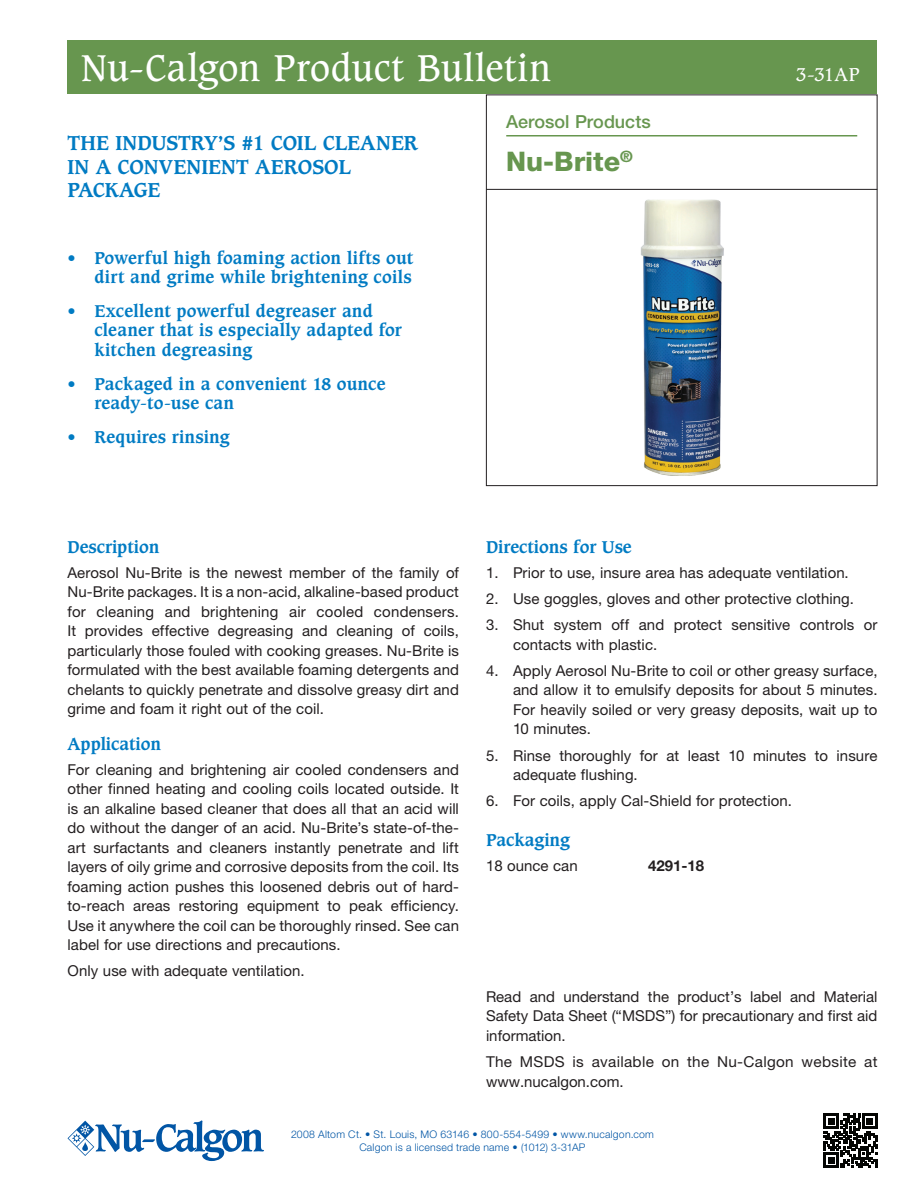
<style>
.page{position:relative;width:918px;height:1188px;background:#fff}
.page>*{position:absolute;margin:0;border:0;box-sizing:border-box;transform-origin:0 0}
.t1{font:36px "Caxton";letter-spacing:.015em;color:#fff}
.Product_name{font:800 27px "Helvetica Neue LT Pro";color:#67964f}
.Subheading_1{font:700 19.5px/23.4px "Caxton";color:#007bc3}
.Section_Name{font:500 18px "Helvetica Neue LT Pro";color:#67964f}
.t2{font:18px "Caxton";color:#fff}
.Subhead{font:700 16.5px/19.8px "Caxton";letter-spacing:.01em;color:#007bc3}
.Paragraph_Text{font:15px/19.5px "Helvetica Neue LT Pro";letter-spacing:.005em;color:#231f20;text-align:justify}
.Paragraph_Text-2{font:700 15px "Helvetica Neue LT Pro";color:#231f20}
.t3{font:300 10.5px "Helvetica Neue LT Pro";letter-spacing:.02em;color:#0155a5}
</style>
<div class="page">
<div style="left:486px;top:94px;width:392px;height:392px;border:1px solid #231f20"></div>
<img style="left:640px;top:199px;width:84px;height:277px">
<svg style="left:824px;top:1114px;width:54px;height:54px"></svg>
<hr style="left:486px;top:189px;width:391px;height:1px;background:#231f20">
<div style="left:68px;top:40px;width:810px;height:54px;background:#67964f"></div>
<hr style="left:506px;top:135px;width:351px;height:1px;background:#67964f">
<svg style="left:68px;top:1120px;width:196px;height:41px"></svg>
<p class="t1" style="left:81px;top:47px;width:472px">Nu-Calgon Product Bulletin</p>
<p class="Subheading_1" style="left:68px;top:132px;width:352px">THE INDUSTRY’S #1 COIL CLEANER<br>IN A CONVENIENT AEROSOL<br>PACKAGE</p>
<p class="Subhead" style="left:68px;top:248px;width:347px;text-align:right">• Powerful high foaming action lifts out dirt and grime while brightening coils</p>
<p class="Subhead" style="left:94px;top:301px;width:309px;text-indent:-27px">• Excellent powerful degreaser and cleaner that is especially adapted for kitchen degreasing</p>
<p class="Subhead" style="left:94px;top:374px;width:293px;text-indent:-27px">• Packaged in a convenient 18 ounce ready-to-use can</p>
<p class="Subhead" style="left:68px;top:427px;width:164px">• Requires rinsing</p>
<p class="Section_Name" style="left:506px;top:110px;width:146px">Aerosol Products</p>
<p class="Product_name" style="left:506px;top:145px;width:128px">Nu-Brite<sup>®</sup></p>
<p class="t2" style="left:796px;top:64px;width:65px">3-31AP</p>
<p class="Subhead" style="left:68px;top:537px;width:93px">Description</p>
<p class="Paragraph_Text" style="left:68px;top:562px;width:393px">Aerosol Nu-Brite is the newest member of the family of Nu-Brite packages. It is a non-acid, alkaline-based product for cleaning and brightening air cooled condensers.<br>It provides effective degreasing and cleaning of coils, particularly those fouled with cooking greases. Nu-Brite is formulated with the best available foaming detergents and chelants to quickly penetrate and dissolve greasy dirt and grime and foam it right out of the coil.</p>
<p class="Subhead" style="left:68px;top:734px;width:95px">Application</p>
<p class="Paragraph_Text" style="left:68px;top:759px;width:393px">For cleaning and brightening air cooled condensers and other finned heating and cooling coils located outside. It is an alkaline based cleaner that does all that an acid will do without the danger of an acid. Nu-Brite’s state-of-the&shy;art surfactants and cleaners instantly penetrate and lift layers of oily grime and corrosive deposits from the coil. Its foaming action pushes this loosened debris out of hard&shy;to-reach areas restoring equipment to peak efficiency.<br>Use it anywhere the coil can be thoroughly rinsed. See can label for use directions and precautions.</p>
<p class="Paragraph_Text" style="left:68px;top:961px;width:239px">Only use with adequate ventilation.</p>
<p class="Subhead" style="left:486px;top:537px;width:147px">Directions for Use</p>
<p class="Paragraph_Text" style="left:486px;top:562px;width:364px">1. Prior to use, insure area has adequate ventilation.</p>
<p class="Paragraph_Text" style="left:486px;top:589px;width:369px">2. Use goggles, gloves and other protective clothing.</p>
<p class="Paragraph_Text" style="left:513px;top:615px;width:366px;text-indent:-27px">3. Shut system off and protect sensitive controls or contacts with plastic.</p>
<p class="Paragraph_Text" style="left:513px;top:661px;width:366px;text-indent:-27px">4. Apply Aerosol Nu-Brite to coil or other greasy surface, and allow it to emulsify deposits for about 5 minutes.<br>For heavily soiled or very greasy deposits, wait up to 10 minutes.</p>
<p class="Paragraph_Text" style="left:513px;top:745px;width:366px;text-indent:-27px">5. Rinse thoroughly for at least 10 minutes to insure adequate flushing.</p>
<p class="Paragraph_Text" style="left:486px;top:791px;width:307px">6. For coils, apply Cal-Shield for protection.</p>
<p class="Subhead" style="left:486px;top:830px;width:86px">Packaging</p>
<p class="Paragraph_Text" style="left:486px;top:855px;width:93px">18 ounce can</p>
<p class="Paragraph_Text-2" style="left:648px;top:856px;width:58px">4291-18</p>
<p class="Paragraph_Text" style="left:486px;top:987px;width:393px">Read and understand the product’s label and Material Safety Data Sheet (“MSDS”) for precautionary and first aid information.</p>
<p class="Paragraph_Text" style="left:486px;top:1052px;width:393px">The MSDS is available on the Nu-Calgon website at www.nucalgon.com.</p>
<p class="t3" style="left:291px;top:1128px;width:364px">2008 Altom Ct. • St. Louis, MO 63146 • 800-554-5499 • www.nucalgon.com</p>
<p class="t3" style="left:359px;top:1141px;width:228px">Calgon is a licensed trade name • (1012) 3-31AP</p>
</div>
